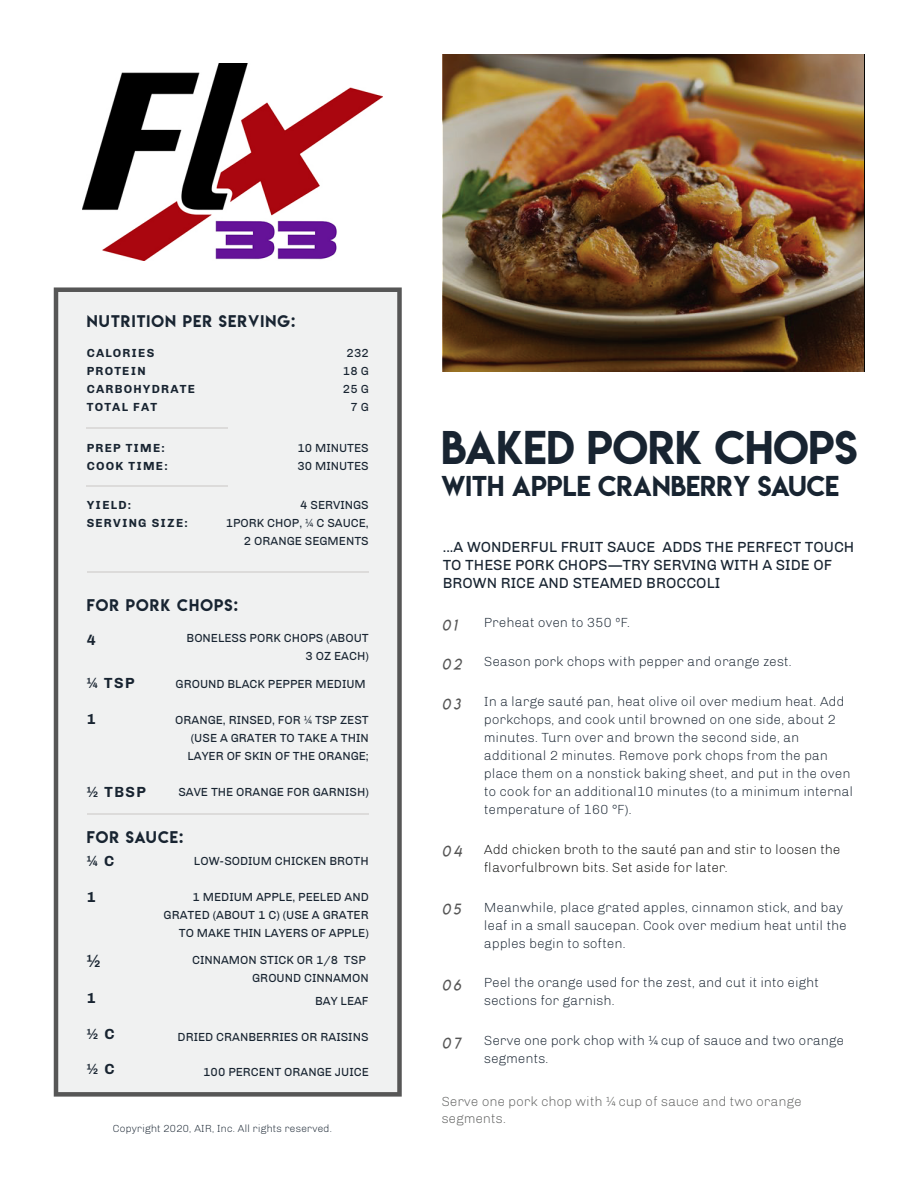
<style>
.page{position:relative;width:918px;height:1188px;background:#fff}
.page>*{position:absolute;margin:0;border:0;box-sizing:border-box;transform-origin:0 0}
.t1{font:42px "Lemon Milk";color:#182431}
.t2{font:25.5px "Lemon Milk";color:#182431}
.t3{font:700 18px "Chivo";color:#182431}
.t4{font:15px/18px "Chivo";color:#182431}
.t5{font:15px "Lemon Milk";letter-spacing:.075em;color:#182431}
.t6{font:700 15px "Chivo";letter-spacing:.1em;color:#182431}
.t7{font:15px "Lemon Milklightitalic";letter-spacing:.2em;color:#565656}
.t8{font:300 13.5px/18px "Chivo";color:#182431}
.t9{font:300 13.5px/18px "Chivo";color:#0d0e0d}
.t10{font:300 13.5px/18px "Chivo";color:#606160}
.t11{font:12px/18px "Chivo";color:#182431;text-align:right}
.t12{font:700 12px/18px "Chivo";letter-spacing:.1em;color:#182431}
.t13{font:300 10.5px "Chivo";color:#182431}
</style>
<div class="page">
<img style="left:443px;top:54px;width:421px;height:317px">
<div style="left:54px;top:287px;width:348px;height:810px;background:#f0f1f1"></div>
<hr style="left:87px;top:427px;width:141px;height:1px;background:#dcdbda">
<hr style="left:87px;top:571px;width:282px;height:2px;background:#dcdbda">
<hr style="left:87px;top:485px;width:141px;height:1px;background:#dcdbda">
<hr style="left:87px;top:813px;width:282px;height:1px;background:#dcdbda">
<img style="left:82px;top:64px;width:300px;height:196px">
<p class="t5" style="left:87px;top:311px;width:210px">NUTRITION PER SERVING:</p>
<p class="t12" style="left:87px;top:344px;width:110px">CALORIES<br>PROTEIN<br>CARBOHYDRATE<br>TOTAL FAT</p>
<p class="t11" style="left:343px;top:344px;width:27px">232<br>18 G<br>25 G<br>7 G</p>
<p class="t12" style="left:87px;top:439px;width:82px">PREP TIME:<br>COOK TIME:</p>
<p class="t11" style="left:297px;top:439px;width:73px;text-align:left">10 MINUTES<br>30 MINUTES</p>
<p class="t12" style="left:87px;top:496px;width:102px">YIELD:<br>SERVING SIZE:</p>
<p class="t11" style="left:226px;top:496px;width:145px">4 SERVINGS<br>1PORK CHOP, ¼ C SAUCE,<br>2 ORANGE SEGMENTS</p>
<p class="t5" style="left:87px;top:595px;width:153px">FOR PORK CHOPS:</p>
<p class="t6" style="left:87px;top:631px;width:11px">4</p>
<p class="t11" style="left:187px;top:629px;width:184px">BONELESS PORK CHOPS (ABOUT<br>3 OZ EACH)</p>
<p class="t6" style="left:87px;top:674px;width:49px">¼ TSP</p>
<p class="t6" style="left:87px;top:710px;width:11px">1</p>
<p class="t6" style="left:87px;top:784px;width:61px">½ TBSP</p>
<p class="t11" style="left:176px;top:675px;width:192px">GROUND BLACK PEPPER MEDIUM</p>
<p class="t11" style="left:187px;top:711px;width:183px;text-align:justify;text-indent:-12px">ORANGE, RINSED, FOR ¼ TSP ZEST (USE A GRATER TO TAKE A THIN LAYER OF SKIN OF THE ORANGE;</p>
<p class="t11" style="left:178px;top:783px;width:192px">SAVE THE ORANGE FOR GARNISH)</p>
<p class="t5" style="left:87px;top:826px;width:98px">FOR SAUCE:</p>
<p class="t6" style="left:87px;top:853px;width:29px">¼ C</p>
<p class="t6" style="left:87px;top:889px;width:11px">1</p>
<p class="t11" style="left:194px;top:852px;width:176px">LOW-SODIUM CHICKEN BROTH</p>
<p class="t11" style="left:164px;top:888px;width:207px">1 MEDIUM APPLE, PEELED AND<br>GRATED (ABOUT 1 C) (USE A GRATER<br>TO MAKE THIN LAYERS OF APPLE)</p>
<h3 class="t3" style="left:87px;top:950px;width:15px">½</h3>
<p class="t6" style="left:87px;top:989px;width:11px">1</p>
<p class="t6" style="left:87px;top:1025px;width:30px">½ C</p>
<p class="t6" style="left:87px;top:1060px;width:30px">½ C</p>
<p class="t11" style="left:203px;top:1063px;width:167px">100 PERCENT ORANGE JUICE</p>
<p class="t11" style="left:192px;top:951px;width:178px">CINNAMON STICK OR 1/8 TSP<br>GROUND CINNAMON</p>
<p class="t11" style="left:315px;top:992px;width:55px">BAY LEAF</p>
<p class="t11" style="left:178px;top:1028px;width:192px">DRIED CRANBERRIES OR RAISINS</p>
<p class="t13" style="left:113px;top:1122px;width:221px">Copyright 2020, AIR, Inc. All rights reserved.</p>
<h1 class="t1" style="left:441px;top:418px;width:418px">BAKED PORK CHOPS</h1>
<h2 class="t2" style="left:441px;top:467px;width:400px">WITH APPLE CRANBERRY SAUCE</h2>
<p class="t4" style="left:443px;top:538px;width:413px">...A WONDERFUL FRUIT SAUCE ADDS THE PERFECT TOUCH<br>TO THESE PORK CHOPS—TRY SERVING WITH A SIDE OF<br>BROWN RICE AND STEAMED BROCCOLI</p>
<p class="t8" style="left:484px;top:613px;width:148px">Preheat oven to 350 ºF.</p>
<p class="t7" style="left:442px;top:655px;width:21px">02</p>
<p class="t8" style="left:484px;top:653px;width:309px">Season pork chops with pepper and orange zest.</p>
<p class="t7" style="left:442px;top:695px;width:20px">03</p>
<p class="t8" style="left:484px;top:692px;width:371px">In a large sauté pan, heat olive oil over medium heat. Add porkchops, and cook until browned on one side, about 2 minutes. Turn over and brown the second side, an additional 2 minutes. Remove pork chops from the pan place them on a nonstick baking sheet, and put in the oven to cook for an additional10 minutes (to a minimum internal temperature of 160 °F).</p>
<p class="t7" style="left:442px;top:842px;width:21px">04</p>
<p class="t9" style="left:484px;top:840px;width:358px">Add chicken broth to the sauté pan and stir to loosen the flavorfulbrown bits. Set aside for later.</p>
<p class="t7" style="left:442px;top:900px;width:20px">05</p>
<p class="t8" style="left:484px;top:898px;width:364px">Meanwhile, place grated apples, cinnamon stick, and bay leaf in a small saucepan. Cook over medium heat until the apples begin to soften.</p>
<p class="t7" style="left:442px;top:976px;width:20px">06</p>
<p class="t8" style="left:484px;top:974px;width:337px">Peel the orange used for the zest, and cut it into eight sections for garnish.</p>
<p class="t7" style="left:442px;top:1034px;width:20px">07</p>
<p class="t8" style="left:484px;top:1032px;width:362px">Serve one pork chop with ¼ cup of sauce and two orange segments.</p>
<p class="t10" style="left:442px;top:1092px;width:362px">Serve one pork chop with ¼ cup of sauce and two orange segments.</p>
<p class="t7" style="left:442px;top:616px;width:16px">01</p>
</div>
